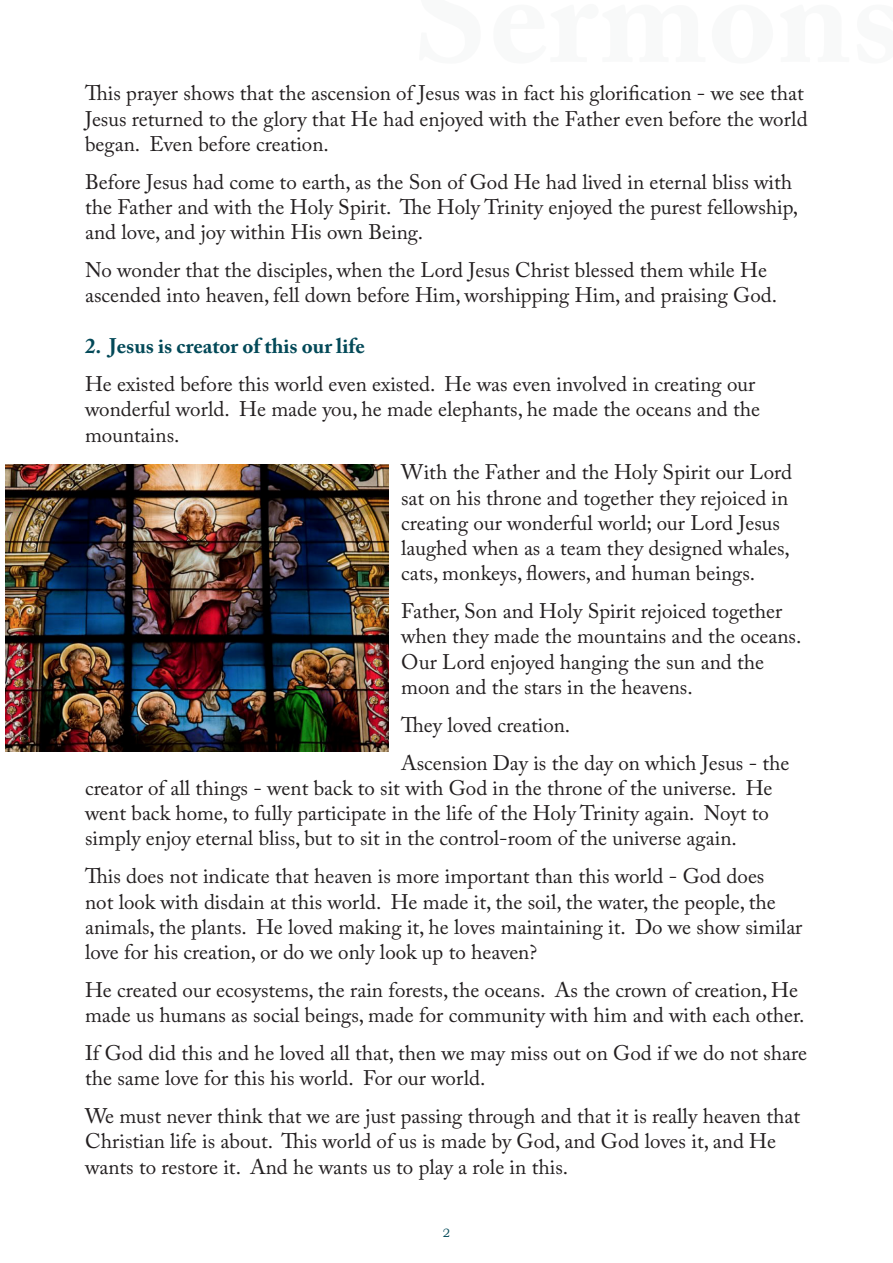
<style>
.page{position:relative;width:893px;height:1263px;background:#fff}
.page>*{position:absolute;margin:0;border:0;box-sizing:border-box;transform-origin:0 0}
.t1{font:21px/25.2px "Adobe Caslon Pro";color:#231f20}
.t2{font:700 21px "Adobe Caslon Pro";color:#034958}
.t3{font:12px "Bookman Old Style";color:#034958}
</style>
<div class="page">
<img style="left:6px;top:465px;width:382px;height:286px">
<p class="t1" style="left:85px;top:81px;width:724px">This prayer shows that the ascension of Jesus was in fact his glorification - we see that<br>Jesus returned to the glory that He had enjoyed with the Father even before the world began. Even before creation.</p>
<p class="t1" style="left:85px;top:169px;width:715px">Before Jesus had come to earth, as the Son of God He had lived in eternal bliss with the Father and with the Holy Spirit. The Holy Trinity enjoyed the purest fellowship, and love, and joy within His own Being.</p>
<p class="t1" style="left:85px;top:257px;width:694px">No wonder that the disciples, when the Lord Jesus Christ blessed them while He ascended into heaven, fell down before Him, worshipping Him, and praising God.</p>
<p class="t2" style="left:85px;top:334px;width:281px">2. Jesus is creator of this our life</p>
<p class="t1" style="left:85px;top:371px;width:677px">He existed before this world even existed. He was even involved in creating our wonderful world. He made you, he made elephants, he made the oceans and the mountains.</p>
<p class="t1" style="left:401px;top:460px;width:392px">With the Father and the Holy Spirit our Lord sat on his throne and together they rejoiced in creating our wonderful world; our Lord Jesus laughed when as a team they designed whales, cats, monkeys, flowers, and human beings.</p>
<p class="t1" style="left:401px;top:598px;width:402px">Father, Son and Holy Spirit rejoiced together when they made the mountains and the oceans.<br>Our Lord enjoyed hanging the sun and the moon and the stars in the heavens.</p>
<p class="t1" style="left:401px;top:706px;width:390px;line-height:38px">They loved creation.<br>Ascension Day is the day on which Jesus - the</p>
<p class="t1" style="left:85px;top:775px;width:689px">creator of all things - went back to sit with God in the throne of the universe. He went back home, to fully participate in the life of the Holy Trinity again. Noyt to simply enjoy eternal bliss, but to sit in the control-room of the universe again.</p>
<p class="t1" style="left:85px;top:863px;width:719px">This does not indicate that heaven is more important than this world - God does<br>not look with disdain at this world. He made it, the soil, the water, the people, the animals, the plants. He loved making it, he loves maintaining it. Do we show similar love for his creation, or do we only look up to heaven?</p>
<p class="t1" style="left:85px;top:977px;width:721px">He created our ecosystems, the rain forests, the oceans. As the crown of creation, He made us humans as social beings, made for community with him and with each other.</p>
<p class="t1" style="left:85px;top:1040px;width:724px">If God did this and he loved all that, then we may miss out on God if we do not share the same love for this his world. For our world.</p>
<p class="t1" style="left:85px;top:1103px;width:716px">We must never think that we are just passing through and that it is really heaven that<br>Christian life is about. This world of us is made by God, and God loves it, and He wants to restore it. And he wants us to play a role in this.</p>
<p class="t3" style="left:443px;top:1225px;width:9px">2</p>
</div>
